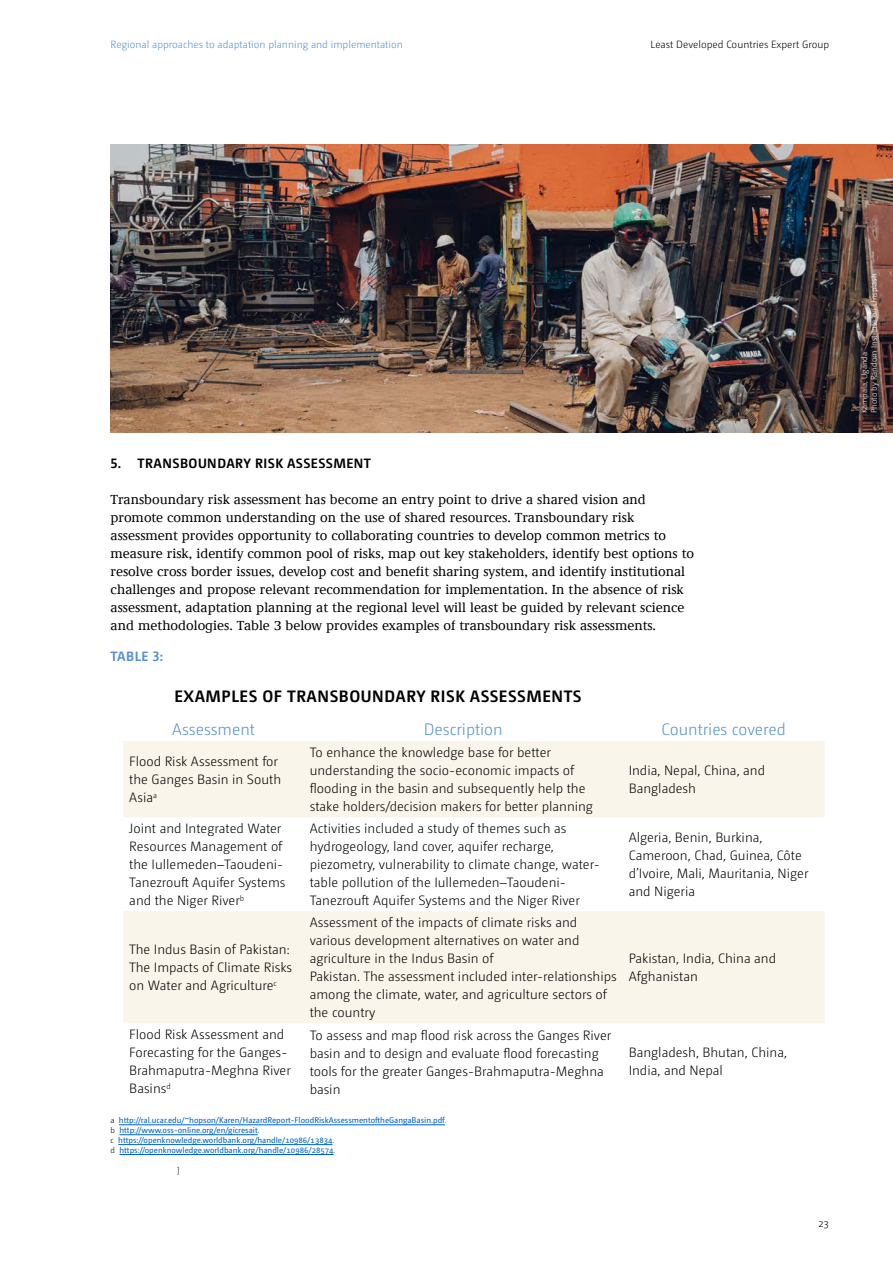
<style>
.page{position:relative;width:893px;height:1263px;background:#fff}
.page>*{position:absolute;margin:0;border:0;box-sizing:border-box;transform-origin:0 0}
.t1{font:700 16.5px "Camingo Dos Pro";letter-spacing:.035em;color:#000}
.t2{font:300 16.5px "Camingo Dos Pro";color:#5491ce}
.t3{font:300 13.5px/18px "Camingo Dos Pro";color:#000}
.t4{font:500 13.5px/18px "Demos LT";color:#000}
.t5{font:700 13.5px "Camingo Dos Pro";letter-spacing:.035em;color:#000}
.t6{font:700 13.5px "Camingo Dos Pro";letter-spacing:.035em;color:#5491ce}
.t7{font:300 10.5px "Camingo Dos Pro";color:#5491ce}
.t8{font:300 10.5px "Camingo Dos Pro";color:#000}
.t9{font:8.25px/9.9px "Camingo Dos Pro";color:#0063c5}
.t10{font:300 8.25px/9.9px "Camingo Dos Pro";color:#fff}
.t11{font:300 8.25px "Camingo Dos Pro";color:#000}
.s1{font-weight:300;color:#000}
</style>
<div class="page">
<hr style="left:119px;top:1124px;width:326px;height:1px;background:#0063c5">
<hr style="left:119px;top:1134px;width:139px;height:1px;background:#0063c5">
<hr style="left:118px;top:1144px;width:214px;height:1px;background:#0063c5">
<hr style="left:119px;top:1154px;width:215px;height:1px;background:#0063c5">
<svg style="left:123px;top:741px;width:702px;height:282px;fill:#faf5ea"></svg>
<img style="left:111px;top:144px;width:782px;height:288px">
<p class="t7" style="left:111px;top:39px;width:294px">Regional approaches to adaptation planning and implementation</p>
<p class="t8" style="left:650px;top:39px;width:180px">Least Developed Countries Expert Group</p>
<p class="t5" style="left:111px;top:455px;width:262px">5. TRANSBOUNDARY RISK ASSESSMENT</p>
<p class="t4" style="left:111px;top:491px;width:585px">Transboundary risk assessment has become an entry point to drive a shared vision and promote common understanding on the use of shared resources. Transboundary risk assessment provides opportunity to collaborating countries to develop common metrics to measure risk, identify common pool of risks, map out key stakeholders, identify best options to resolve cross border issues, develop cost and benefit sharing system, and identify institutional challenges and propose relevant recommendation for implementation. In the absence of risk assessment, adaptation planning at the regional level will least be guided by relevant science and methodologies. Table 3 below provides examples of transboundary risk assessments.</p>
<p class="t6" style="left:111px;top:648px;width:54px">TABLE 3:</p>
<p class="t1" style="left:174px;top:686px;width:409px">EXAMPLES OF TRANSBOUNDARY RISK ASSESSMENTS</p>
<p class="t2" style="left:172px;top:720px;width:84px">Assessment</p>
<p class="t2" style="left:424px;top:720px;width:81px">Description</p>
<p class="t2" style="left:661px;top:720px;width:126px">Countries covered</p>
<p class="t3" style="left:129px;top:752px;width:153px">Flood Risk Assessment for the Ganges Basin in South<br>Asia<sup>a</sup></p>
<p class="t3" style="left:310px;top:743px;width:285px">To enhance the knowledge base for better understanding the socio-economic impacts of flooding in the basin and subsequently help the stake holders/decision makers for better planning</p>
<p class="t3" style="left:629px;top:761px;width:138px">India, Nepal, China, and<br>Bangladesh</p>
<p class="t3" style="left:129px;top:819px;width:158px">Joint and Integrated Water<br>Resources Management of the Iullemeden–Taoudeni-<br>Tanezrouft Aquifer Systems and the Niger River<sup>b</sup></p>
<p class="t3" style="left:310px;top:819px;width:292px">Activities included a study of themes such as hydrogeology, land cover, aquifer recharge, piezometry, vulnerability to climate change, water&shy;table pollution of the Iullemeden–Taoudeni-Tanezrouft Aquifer Systems and the Niger River</p>
<p class="t3" style="left:629px;top:828px;width:181px">Algeria, Benin, Burkina,<br>Cameroon, Chad, Guinea, Côte d’Ivoire, Mali, Mauritania, Niger and Nigeria</p>
<p class="t3" style="left:129px;top:941px;width:164px">The Indus Basin of Pakistan:<br>The Impacts of Climate Risks on Water and Agriculture<sup>c</sup></p>
<p class="t3" style="left:310px;top:914px;width:308px">Assessment of the impacts of climate risks and various development alternatives on water and agriculture in the Indus Basin of<br>Pakistan. The assessment included inter-relationships among the climate, water, and agriculture sectors of the country</p>
<p class="t3" style="left:629px;top:950px;width:149px">Pakistan, India, China and<br>Afghanistan</p>
<p class="t3" style="left:129px;top:1026px;width:163px">Flood Risk Assessment and<br>Forecasting for the Ganges-<br>Brahmaputra-Meghna River<br>Basins<sup>d</sup></p>
<p class="t3" style="left:310px;top:1026px;width:303px">To assess and map flood risk across the Ganges River basin and to design and evaluate flood forecasting tools for the greater Ganges-Brahmaputra-Meghna basin</p>
<p class="t9" style="left:111px;top:1115px;width:338px"><span class="s1">a</span> http://ral.ucar.edu/~hopson/Karen/HazardReport-FloodRiskAssessmentoftheGangaBasin.pdf<span class="s1">. b</span> http://www.oss-online.org/en/gicresait<span class="s1">.<br>c</span> https://openknowledge.worldbank.org/handle/10986/13834<span class="s1">.<br>d</span> https://openknowledge.worldbank.org/handle/10986/28574<span class="s1">.</span></p>
<p class="t11" style="left:177px;top:1165px;width:4px">]</p>
<p class="t3" style="left:629px;top:1044px;width:160px">Bangladesh, Bhutan, China,<br>India, and Nepal</p>
<p class="t8" style="left:818px;top:1217px;width:13px">23</p>
<p class="t10" style="left:859px;top:413px;width:141px;rotate:-90deg">Kampala, Uganda<br>Photo by Random Institute on Unsplash</p>
</div>
